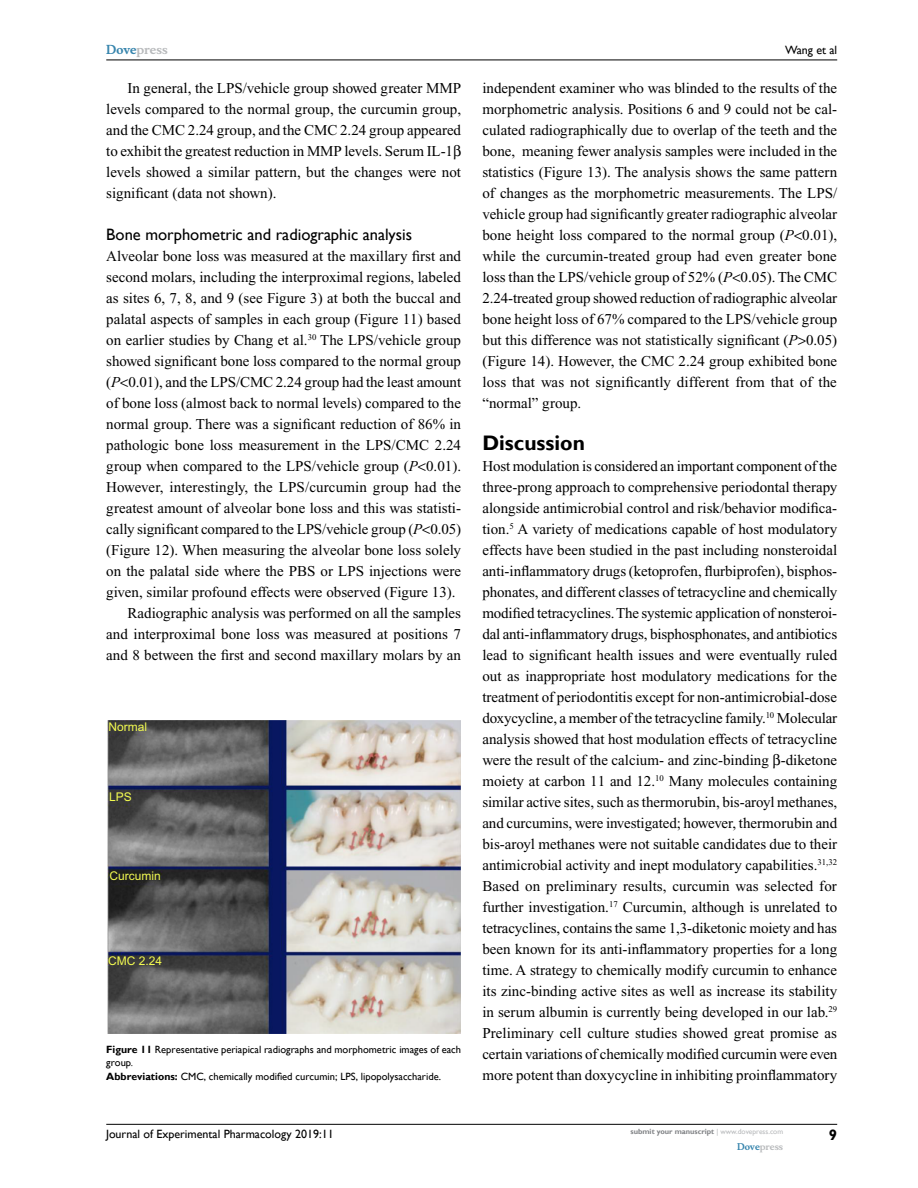
<style>
.page{position:relative;width:918px;height:1188px;background:#fff}
.page>*{position:absolute;margin:0;border:0;box-sizing:border-box;transform-origin:0 0}
.t1{font:700 21px "Gill Sans";color:#000}
.t2{font:16.5px "Gill Sans";color:#000}
.t3{font:15px/21px "Times New Roman";color:#000;text-align:justify}
.t4{font:700 15px "Gill Sans";color:#000}
.t5{font:12px "Gill Sans";color:#000}
.t6{font:12px "Arial";color:#f3fb50}
.t7{font:700 12px "Musee";color:#b8babc}
.t8{font:10.5px/13.5px "Gill Sans";color:#000}
.t9{font:700 9px "Musee";color:#b8babc}
.t10{font:700 7.5px "Gill Sans";color:#808285}
.s1{color:#3785ad}
.s2{font-style:italic}
.s3{font-weight:700}
.s4{font-weight:400;color:#b8babc}
</style>
<div class="page">
<hr style="left:106px;top:1124px;width:731px;height:1px;background:#000">
<hr style="left:106px;top:60px;width:731px;height:1px;background:#000">
<img style="left:107px;top:721px;width:353px;height:312px">
<p class="t7" style="left:106px;top:43px;width:63px"><span class="s1">Dove</span>press</p>
<p class="t3" style="left:106px;top:77px;width:356px;text-align:left;text-indent:21px">In general, the LPS/vehicle group showed greater MMP levels compared to the normal group, the curcumin group, and the CMC 2.24 group, and the CMC 2.24 group appeared to exhibit the greatest reduction in MMP levels. Serum IL-1 levels showed a similar pattern, but the changes were not significant (data not shown).</p>
<p class="t2" style="left:106px;top:224px;width:307px">Bone morphometric and radiographic analysis</p>
<p class="t3" style="left:106px;top:245px;width:356px">Alveolar bone loss was measured at the maxillary first and</p>
<p class="t3" style="left:106px;top:266px;width:356px">second molars, including the interproximal regions, labeled</p>
<p class="t3" style="left:106px;top:287px;width:356px">as sites 6, 7, 8, and 9 (see Figure 3) at both the buccal and</p>
<p class="t3" style="left:106px;top:308px;width:356px">palatal aspects of samples in each group (Figure 11) based</p>
<p class="t3" style="left:106px;top:329px;width:356px">on earlier studies by Chang et al.<sup>30</sup> The LPS/vehicle group</p>
<p class="t3" style="left:106px;top:350px;width:356px">showed significant bone loss compared to the normal group</p>
<p class="t3" style="left:106px;top:371px;width:356px">(<span class="s2">P</span> 0.01), and the LPS/CMC 2.24 group had the least amount</p>
<p class="t3" style="left:106px;top:392px;width:356px">of bone loss (almost back to normal levels) compared to the</p>
<p class="t3" style="left:106px;top:413px;width:356px">normal group. There was a significant reduction of 86% in</p>
<p class="t3" style="left:106px;top:434px;width:356px">pathologic bone loss measurement in the LPS/CMC 2.24</p>
<p class="t3" style="left:106px;top:455px;width:356px">group when compared to the LPS/vehicle group (<span class="s2">P</span> 0.01).</p>
<p class="t3" style="left:106px;top:476px;width:356px">However, interestingly, the LPS/curcumin group had the</p>
<p class="t3" style="left:106px;top:497px;width:356px">greatest amount of alveolar bone loss and this was statisti-</p>
<p class="t3" style="left:106px;top:518px;width:356px">cally significant compared to the LPS/vehicle group (<span class="s2">P</span> 0.05)</p>
<p class="t3" style="left:106px;top:539px;width:356px">(Figure 12). When measuring the alveolar bone loss solely</p>
<p class="t3" style="left:106px;top:560px;width:356px">on the palatal side where the PBS or LPS injections were</p>
<p class="t3" style="left:106px;top:581px;width:351px">given, similar profound effects were observed (Figure 13).</p>
<p class="t3" style="left:128px;top:602px;width:335px">Radiographic analysis was performed on all the samples</p>
<p class="t3" style="left:106px;top:623px;width:356px">and interproximal bone loss was measured at positions 7</p>
<p class="t3" style="left:106px;top:644px;width:356px">and 8 between the first and second maxillary molars by an</p>
<p class="t6" style="left:109px;top:718px;width:40px">Normal</p>
<p class="t6" style="left:109px;top:789px;width:24px">LPS</p>
<p class="t6" style="left:110px;top:868px;width:53px">Curcumin</p>
<p class="t6" style="left:108px;top:953px;width:56px">CMC 2.24</p>
<p class="t8" style="left:106px;top:1042px;width:356px"><span class="s3">Figure 11</span> Representative periapical radiographs and morphometric images of each group<span class="s2">.<br></span><span class="s3">Abbreviations:</span> CMC, chemically modified curcumin; LPS, lipopolysaccharide.</p>
<p class="t5" style="left:785px;top:43px;width:54px">Wang et al</p>
<p class="t3" style="left:482px;top:77px;width:356px">independent examiner who was blinded to the results of the morphometric analysis. Positions 6 and 9 could not be cal&shy;culated radiographically due to overlap of the teeth and the bone, meaning fewer analysis samples were included in the statistics (Figure 13). The analysis shows the same pattern of changes as the morphometric measurements. The LPS/ vehicle group had significantly greater radiographic alveolar bone height loss compared to the normal group (<span class="s2">P</span> 0.01), while the curcumin-treated group had even greater bone loss than the LPS/vehicle group of 52% (<span class="s2">P</span> 0.05). The CMC 2.24-treated group showed reduction of radiographic alveolar bone height loss of 67% compared to the LPS/vehicle group but this difference was not statistically significant (<span class="s2">P</span> 0.05) (Figure 14). However, the CMC 2.24 group exhibited bone loss that was not significantly different from that of the “normal” group.</p>
<h1 class="t1" style="left:482px;top:430px;width:104px">Discussion</h1>
<p class="t3" style="left:482px;top:455px;width:357px">Host modulation is considered an important component of the three-prong approach to comprehensive periodontal therapy alongside antimicrobial control and risk/behavior modifica&shy;tion.<sup>5</sup> A variety of medications capable of host modulatory effects have been studied in the past including nonsteroidal anti-inflammatory drugs (ketoprofen, flurbiprofen), bisphos&shy;phonates, and different classes of tetracycline and chemically modified tetracyclines. The systemic application of nonsteroi&shy;dal anti-inflammatory drugs, bisphosphonates, and antibiotics lead to significant health issues and were eventually ruled out as inappropriate host modulatory medications for the treatment of periodontitis except for non-antimicrobial-dose doxycycline, a member of the tetracycline family.<sup>10</sup> Molecular analysis showed that host modulation effects of tetracycline were the result of the calcium- and zinc-binding -diketone moiety at carbon 11 and 12.<sup>10</sup> Many molecules containing similar active sites, such as thermorubin, bis-aroyl methanes, and curcumins, were investigated; however, thermorubin and bis-aroyl methanes were not suitable candidates due to their antimicrobial activity and inept modulatory capabilities.<sup>31,32<br></sup>Based on preliminary results, curcumin was selected for further investigation.<sup>17</sup> Curcumin, although is unrelated to tetracyclines, contains the same 1,3-diketonic moiety and has been known for its anti-inflammatory properties for a long time. A strategy to chemically modify curcumin to enhance its zinc-binding active sites as well as increase its stability in serum albumin is currently being developed in our lab.<sup>29<br></sup>Preliminary cell culture studies showed great promise as certain variations of chemically modified curcumin were even more potent than doxycycline in inhibiting proinflammatory</p>
<p class="t5" style="left:106px;top:1127px;width:229px">Journal of Experimental Pharmacology 2019:11</p>
<p class="t10" style="left:631px;top:1127px;width:154px">submit your manuscript <span class="s4">| www.dovepress.com</span></p>
<p class="t9" style="left:737px;top:1141px;width:48px"><span class="s1">Dove</span>press</p>
<p class="t4" style="left:829px;top:1126px;width:10px">9</p>
</div>
